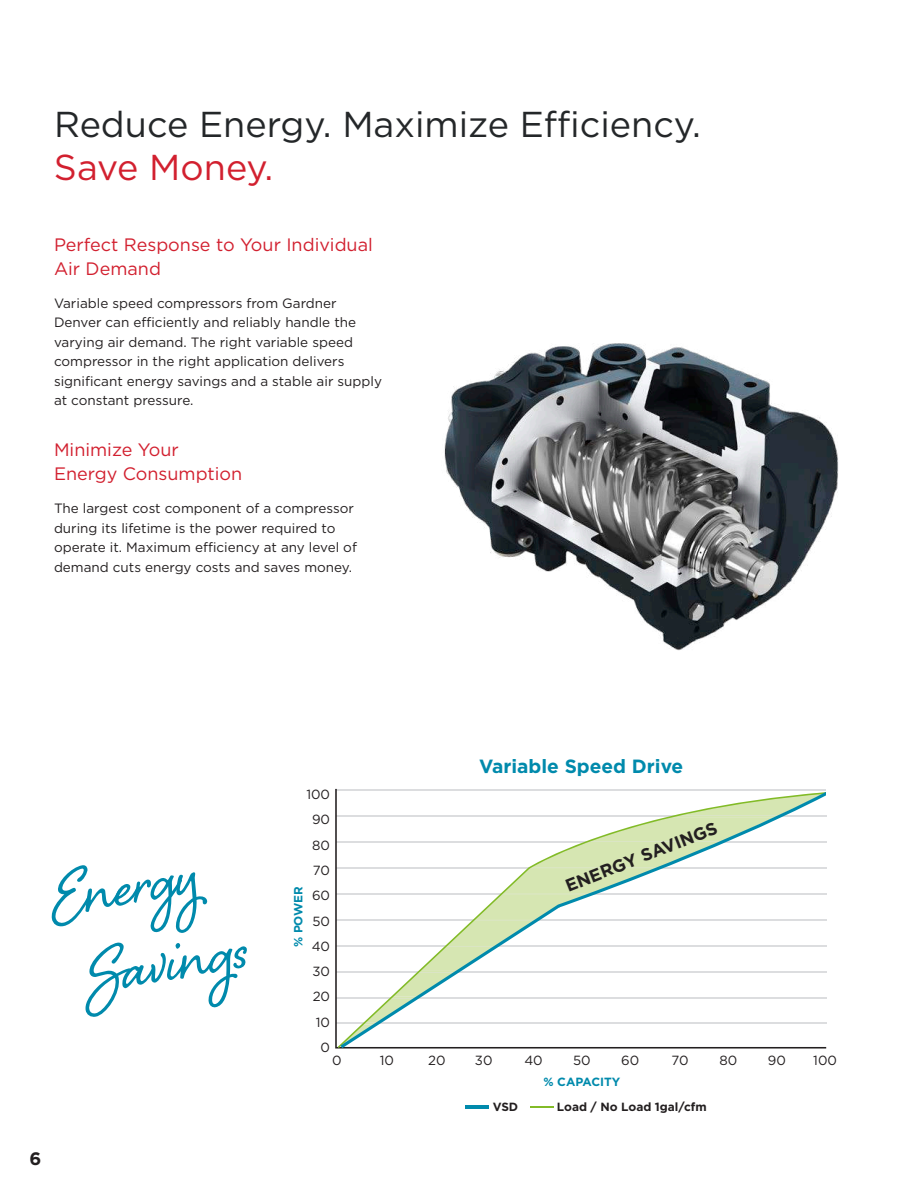
<style>
.page{position:relative;width:918px;height:1188px;background:#fff}
.page>*{position:absolute;margin:0;border:0;box-sizing:border-box;transform-origin:0 0}
.t1{font:83.4px/82.2px "Shelby";color:#008aac;text-align:center}
.t2{font:36px "Gotham";color:#242729}
.t3{font:36px "Gotham";color:#d2202f}
.t4{font:700 19.2px "Gotham";color:#008aac}
.t5{font:18px/24px "Gotham";color:#d2202f}
.t6{font:700 18px "Gotham";color:#231f20}
.t7{font:700 17.55px "Gotham";color:#231f20}
.t8{font:13.5px/19.5px "Gotham";color:#231f20}
.t9{font:13.2px "Gotham";color:#231f20}
.t10{font:700 11.85px "Gotham";color:#231f20}
.t11{font:700 11.85px "Gotham";color:#008aac}
</style>
<div class="page">
<img style="left:444px;top:343px;width:395px;height:308px">
<hr style="left:465px;top:1105px;width:23px;height:3px;background:#008aac">
<svg style="left:530px;top:1106px;width:24px;height:1px"></svg>
<svg style="left:341px;top:815px;width:486px;height:233px"></svg>
<svg style="left:671px;top:789px;width:156px;height:28px"></svg>
<h2 class="t2" style="left:54px;top:101px;width:648px">Reduce Energy. Maximize Efficiency.</h2>
<h2 class="t3" style="left:54px;top:145px;width:221px">Save Money.</h2>
<h3 class="t5" style="left:54px;top:232px;width:320px">Perfect Response to Your Individual<br>Air Demand</h3>
<p class="t8" style="left:54px;top:293px;width:330px">Variable speed compressors from Gardner Denver can efficiently and reliably handle the varying air demand. The right variable speed compressor in the right application delivers significant energy savings and a stable air supply at constant pressure.</p>
<h3 class="t5" style="left:54px;top:438px;width:190px">Minimize Your<br>Energy Consumption</h3>
<p class="t8" style="left:54px;top:499px;width:304px">The largest cost component of a compressor during its lifetime is the power required to operate it. Maximum efficiency at any level of demand cuts energy costs and saves money.</p>
<p class="t9" style="left:306px;top:786px;width:25px">100</p>
<p class="t9" style="left:312px;top:811px;width:20px">90</p>
<h1 class="t1" style="left:40px;top:848px;width:188px;rotate:-10deg">Energy<br>Savings</h1>
<p class="t11" style="left:291px;top:947px;width:63px;rotate:-90deg">% POWER</p>
<p class="t9" style="left:312px;top:837px;width:19px">80</p>
<p class="t9" style="left:313px;top:862px;width:19px">70</p>
<p class="t9" style="left:312px;top:887px;width:20px">60</p>
<p class="t9" style="left:313px;top:912px;width:19px">50</p>
<p class="t9" style="left:312px;top:938px;width:20px">40</p>
<p class="t9" style="left:313px;top:963px;width:19px">30</p>
<p class="t9" style="left:313px;top:988px;width:19px">20</p>
<p class="t9" style="left:316px;top:1013px;width:16px">10</p>
<p class="t9" style="left:321px;top:1039px;width:11px">0</p>
<h3 class="t4" style="left:479px;top:753px;width:206px">Variable Speed Drive</h3>
<p class="t7" style="left:562px;top:876px;width:163px;rotate:-22deg">ENERGY SAVINGS</p>
<h3 class="t6" style="left:29px;top:1147px;width:13px">6</h3>
<p class="t9" style="left:332px;top:1052px;width:11px">0</p>
<p class="t9" style="left:380px;top:1052px;width:16px">10</p>
<p class="t9" style="left:428px;top:1052px;width:19px">20</p>
<p class="t9" style="left:475px;top:1052px;width:19px">30</p>
<p class="t9" style="left:524px;top:1052px;width:20px">40</p>
<p class="t9" style="left:573px;top:1052px;width:19px">50</p>
<p class="t9" style="left:621px;top:1052px;width:20px">60</p>
<p class="t9" style="left:672px;top:1052px;width:19px">70</p>
<p class="t9" style="left:720px;top:1052px;width:19px">80</p>
<p class="t9" style="left:768px;top:1052px;width:20px">90</p>
<p class="t9" style="left:813px;top:1052px;width:25px">100</p>
<p class="t11" style="left:544px;top:1074px;width:78px">% CAPACITY</p>
<p class="t10" style="left:493px;top:1099px;width:27px">VSD</p>
<p class="t10" style="left:557px;top:1099px;width:151px">Load / No Load 1gal/cfm</p>
</div>
